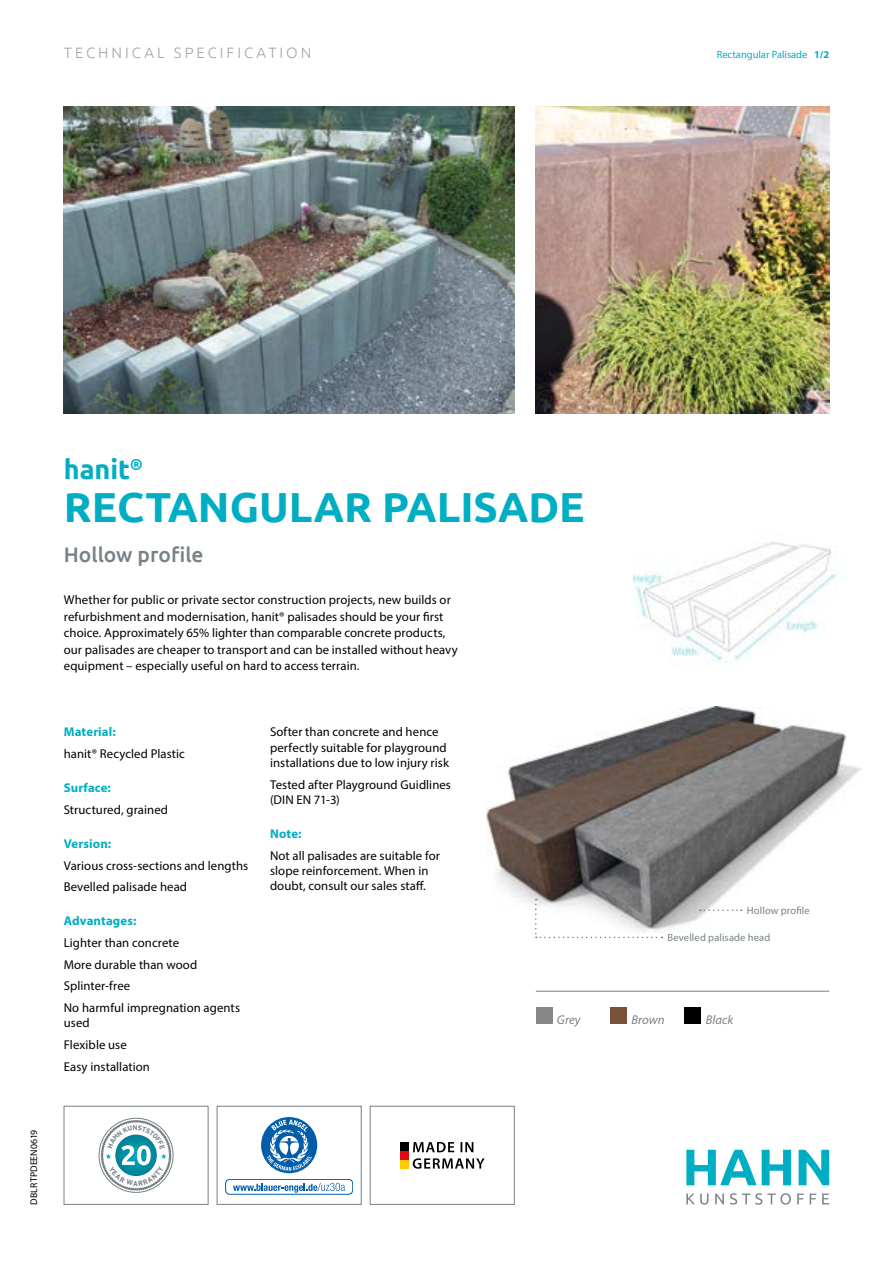
<style>
.page{position:relative;width:893px;height:1263px;background:#fff}
.page>*{position:absolute;margin:0;border:0;box-sizing:border-box;transform-origin:0 0}
.t1{font:700 42px "Ubuntu";color:#00aec3}
.t2{font:700 27px "Ubuntu";color:#00aec3}
.t3{font:500 21px "Ubuntu";color:#778186}
.t4{font:300 15px "Ubuntu";letter-spacing:.2em;color:#a0a8ad}
.t5{font:12.75px/21.8px "Myriad Pro";letter-spacing:.005em;color:#000}
.t6{font:700 12.75px "Myriad Pro";letter-spacing:.01em;color:#00aec3}
.t7{font:italic 12.75px "Myriad Pro";letter-spacing:.005em;color:#778186}
.t8{font:10.5px "Myriad Pro";letter-spacing:.015em;color:#778186}
.t9{font:10.5px "Myriad Pro";color:#00aec3}
.t10{font:9.75px "Myriad Pro";letter-spacing:.02em;color:#000}
.s1{font-weight:700}
</style>
<div class="page">
<img style="left:64px;top:106px;width:450px;height:307px">
<img style="left:536px;top:106px;width:293px;height:307px">
<img style="left:634px;top:542px;width:203px;height:120px">
<img style="left:487px;top:707px;width:374px;height:231px">
<hr style="left:536px;top:991px;width:293px;height:1px;background:#778186">
<div style="left:536px;top:1007px;width:16px;height:17px;background:#878787"></div>
<div style="left:610px;top:1007px;width:17px;height:17px;background:#785337"></div>
<div style="left:684px;top:1007px;width:17px;height:17px;background:#000"></div>
<svg style="left:700px;top:909px;width:42px;height:2px"></svg>
<svg style="left:535px;top:899px;width:127px;height:39px"></svg>
<svg style="left:762px;top:1150px;width:29px;height:35px"></svg>
<svg style="left:799px;top:1150px;width:30px;height:35px"></svg>
<svg style="left:686px;top:1193px;width:143px;height:11px"></svg>
<svg style="left:686px;top:1150px;width:70px;height:35px"></svg>
<div style="left:64px;top:1106px;width:144px;height:98px;border:1px solid #778186"></div>
<div style="left:370px;top:1106px;width:144px;height:98px;border:1px solid #778186"></div>
<div style="left:400px;top:1142px;width:8px;height:8px;background:#000"></div>
<div style="left:400px;top:1151px;width:8px;height:8px;background:#e30613"></div>
<div style="left:400px;top:1160px;width:8px;height:8px;background:#fc0"></div>
<svg style="left:413px;top:1158px;width:72px;height:11px"></svg>
<svg style="left:413px;top:1142px;width:60px;height:10px"></svg>
<div style="left:217px;top:1106px;width:144px;height:98px;border:1px solid #778186"></div>
<div style="left:225px;top:1179px;width:128px;height:15px;border:1px solid #005da9;border-radius:4px"></div>
<svg style="left:233px;top:1183px;width:112px;height:10px"></svg>
<svg style="left:261px;top:1117px;width:56px;height:56px"></svg>
<div style="left:99px;top:1118px;width:74px;height:74px;border:1px solid #778186;border-radius:50%"></div>
<svg style="left:101px;top:1120px;width:70px;height:70px"></svg>
<p class="t4" style="left:64px;top:44px;width:249px">TECHNICAL SPECIFICATION</p>
<p class="t9" style="left:717px;top:48px;width:114px">Rectangular Palisade <span class="s1">1/2</span></p>
<p class="t10" style="left:28px;top:1205px;width:77px;rotate:-90deg">DBLRTPDEEN0619</p>
<h2 class="t2" style="left:64px;top:453px;width:81px">hanit<sup>®</sup></h2>
<h1 class="t1" style="left:64px;top:482px;width:522px">RECTANGULAR PALISADE</h1>
<h3 class="t3" style="left:64px;top:541px;width:141px">Hollow profile</h3>
<p class="t5" style="left:64px;top:592px;width:396px;line-height:16.5px">Whether for public or private sector construction projects, new builds or refurbishment and modernisation, hanit® palisades should be your first choice. Approximately 65% lighter than comparable concrete products, our palisades are cheaper to transport and can be installed without heavy equipment – especially useful on hard to access terrain.</p>
<p class="t6" style="left:64px;top:724px;width:53px">Material:</p>
<p class="t5" style="left:64px;top:743px;width:123px">hanit® Recycled Plastic</p>
<p class="t6" style="left:64px;top:779px;width:49px">Surface:</p>
<p class="t5" style="left:64px;top:798px;width:106px">Structured, grained</p>
<p class="t6" style="left:64px;top:835px;width:49px">Version:</p>
<p class="t5" style="left:64px;top:854px;width:186px">Various cross-sections and lengths<br>Bevelled palisade head</p>
<p class="t6" style="left:64px;top:913px;width:74px">Advantages:</p>
<p class="t5" style="left:64px;top:931px;width:178px">Lighter than concrete<br>More durable than wood<br>Splinter-free<br>No harmful impregnation agents</p>
<p class="t5" style="left:64px;top:1012px;width:88px">used<br>Flexible use<br>Easy installation</p>
<p class="t5" style="left:270px;top:724px;width:180px;line-height:15.3px">Softer than concrete and hence perfectly suitable for playground installations due to low injury risk</p>
<p class="t5" style="left:270px;top:776px;width:183px;line-height:15.3px">Tested after Playground Guidlines (DIN EN 71-3)</p>
<p class="t6" style="left:270px;top:825px;width:33px">Note:</p>
<p class="t5" style="left:270px;top:847px;width:172px;line-height:15.3px">Not all palisades are suitable for slope reinforcement. When in doubt, consult our sales staff.</p>
<p class="t8" style="left:747px;top:904px;width:65px">Hollow profile</p>
<p class="t8" style="left:668px;top:931px;width:104px">Bevelled palisade head</p>
<p class="t7" style="left:557px;top:1012px;width:25px">Grey</p>
<p class="t7" style="left:631px;top:1012px;width:35px">Brown</p>
<p class="t7" style="left:706px;top:1012px;width:29px">Black</p>
</div>
